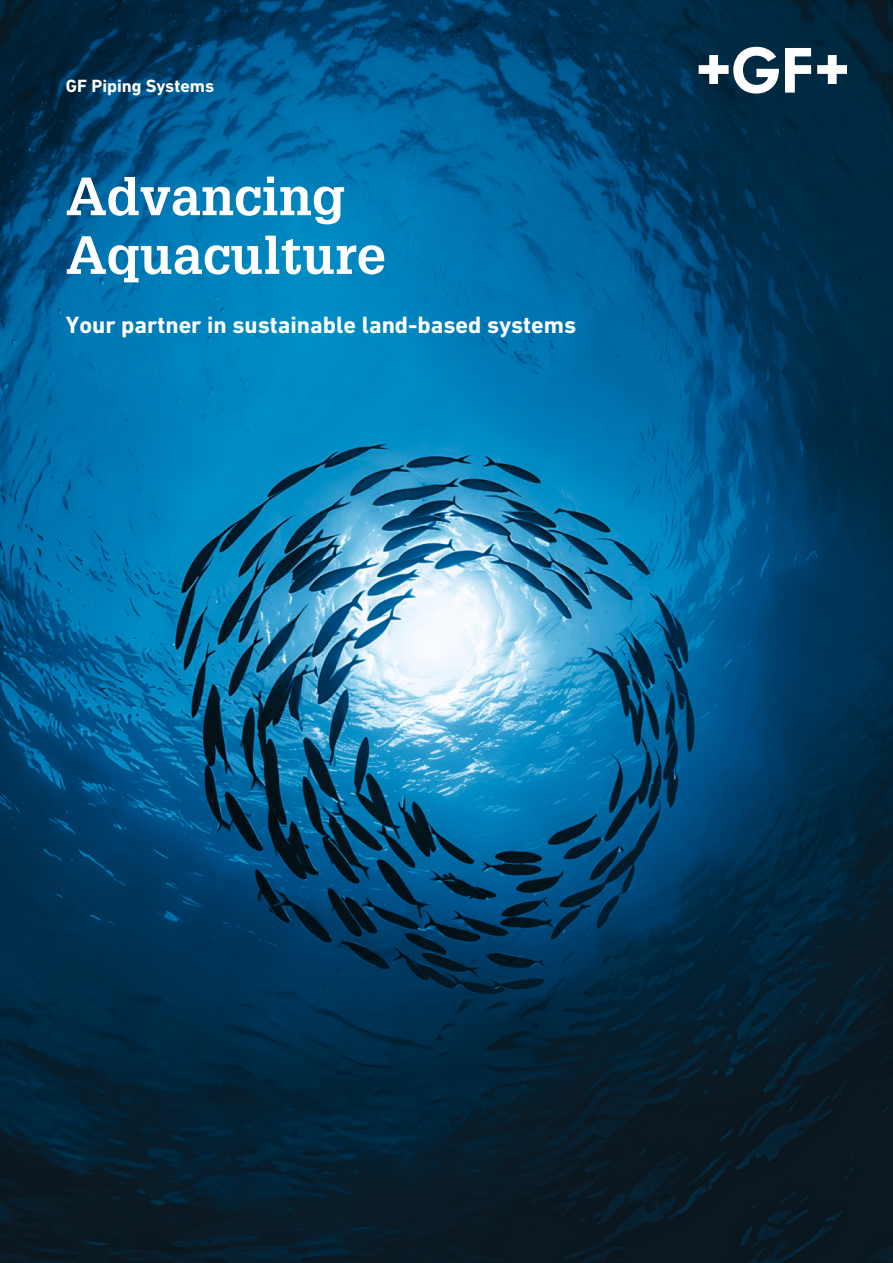
<style>
.page{position:relative;width:893px;height:1263px;background:#fff}
.page>*{position:absolute;margin:0;border:0;box-sizing:border-box;transform-origin:0 0}
.t1{font:700 52.5px/58.7px "Glypha LT Pro";color:#fff}
.t2{font:700 24px "DIN Next W1 G";color:#fff}
.t3{font:700 18px "DIN Next W1 G";color:#fff}
</style>
<div class="page">
<img style="left:0;top:0;width:893px;height:1263px">
<svg style="left:699px;top:47px;width:80px;height:47px"></svg>
<svg style="left:785px;top:48px;width:26px;height:45px"></svg>
<svg style="left:817px;top:55px;width:29px;height:29px"></svg>
<p class="t3" style="left:66px;top:76px;width:150px">GF Piping Systems</p>
<h1 class="t1" style="left:66px;top:166px;width:321px">Advancing<br>Aquaculture</h1>
<p class="t2" style="left:66px;top:310px;width:512px">Your partner in sustainable land-based systems</p>
</div>
